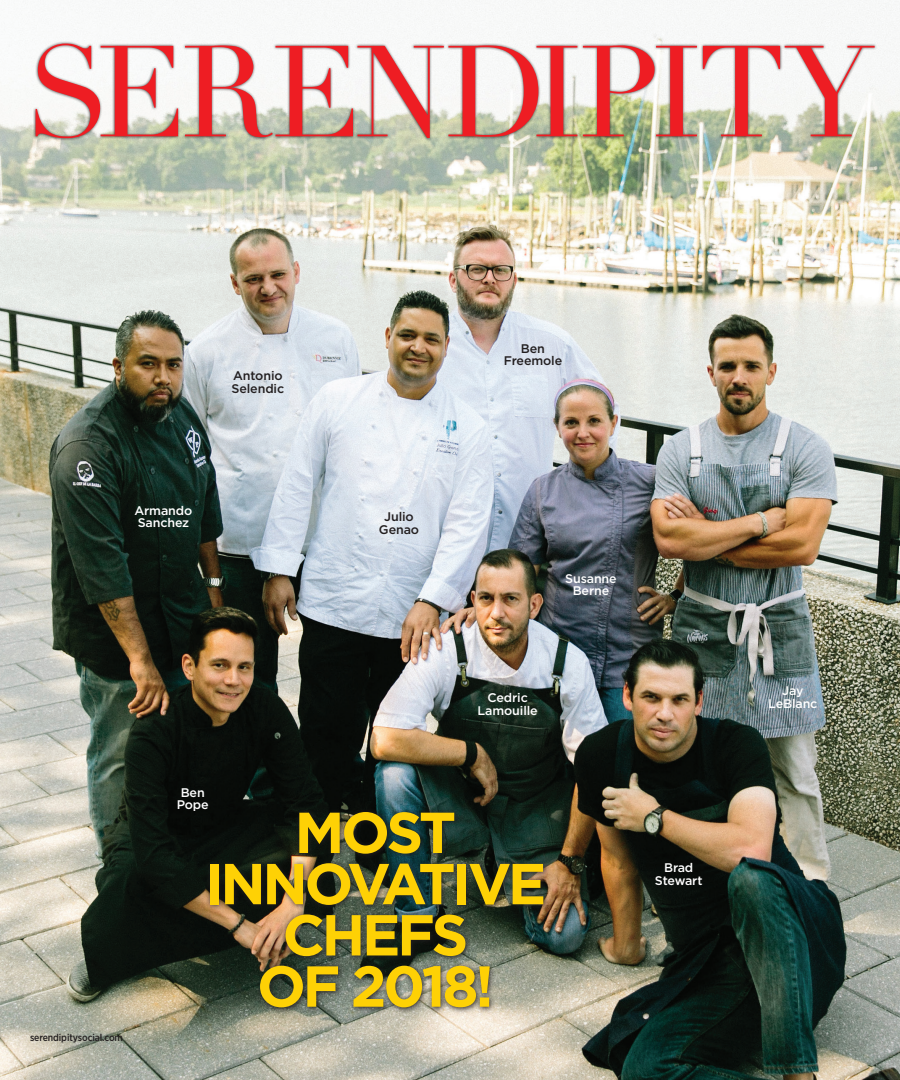
<style>
.page{position:relative;width:900px;height:1080px;background:#fff}
.page>*{position:absolute;margin:0;border:0;box-sizing:border-box;transform-origin:0 0}
.t1{font:127.12px "Didot";letter-spacing:-.03em;color:#ee1d23}
.t2{font:700 57.62px/51.2px "Gotham";letter-spacing:-.06em;color:#fed105;text-align:center}
.t3{font:500 12.5px/12.5px "Gotham";letter-spacing:-.01em;color:#fff;text-align:center}
.t4{font:500 12.5px/12.5px "Gotham";letter-spacing:-.01em;color:#231f20;text-align:center}
.t5{font:500 10px "Gotham Narrow";letter-spacing:-.01em;color:#231f20}
</style>
<div class="page">
<img style="left:0;top:0;width:900px;height:1080px">
<div style="left:33px;top:41px;width:845px;height:100px;background:#231f20;opacity:.85"></div>
<div style="left:205px;top:807px;width:345px;height:208px;background:#231f20;opacity:.95"></div>
<p class="t1" style="left:26px;top:16px;width:850px">SERENDIPITY</p>
<p class="t4" style="left:232px;top:369px;width:54px;text-align:left">Antonio<br>Selendic</p>
<p class="t4" style="left:504px;top:342px;width:60px">Ben<br>Freemole</p>
<p class="t3" style="left:135px;top:504px;width:59px;text-align:left">Armando<br>Sanchez</p>
<p class="t4" style="left:379px;top:510px;width:42px">Julio<br>Genao</p>
<p class="t3" style="left:565px;top:572px;width:53px">Susanne<br>Berne</p>
<p class="t5" style="left:30px;top:1032px;width:94px">serendipitysocial.com</p>
<p class="t3" style="left:478px;top:691px;width:62px">Cedric<br>Lamouille</p>
<p class="t3" style="left:177px;top:786px;width:34px">Ben<br>Pope</p>
<p class="t2" style="left:204px;top:807px;width:344px">MOST<br>INNOVATIVE<br>CHEFS<br>OF 2018!</p>
<p class="t3" style="left:655px;top:861px;width:49px">Brad<br>Stewart</p>
<p class="t3" style="left:768px;top:684px;width:51px">Jay<br>LeBlanc</p>
</div>
